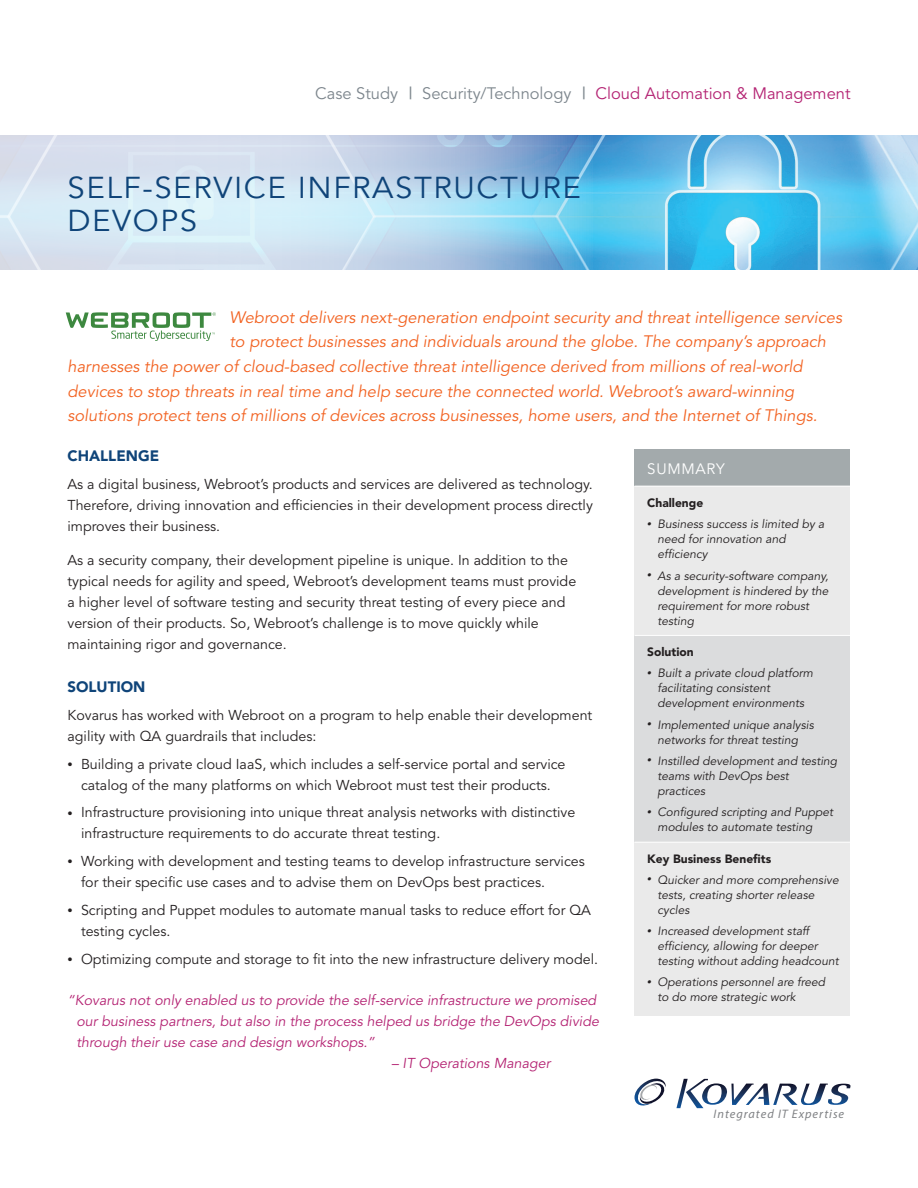
<style>
.page{position:relative;width:918px;height:1188px;background:#fff}
.page>*{position:absolute;margin:0;border:0;box-sizing:border-box;transform-origin:0 0}
.t1{font:30px/33px "Avenir";letter-spacing:.05em;color:#0f4479;scale:1.04 1}
.t2{font:italic 16.5px "Avenir";color:#f26221}
.t3{font:16.5px "Avenir";color:#7d868d}
.t4{font:900 15px "Avenir";color:#0f4479}
.t5{font:15px "Avenir";letter-spacing:.05em;color:#fff}
.t6{font:14.25px/21px "Avenir";color:#231f20}
.t7{font:italic 14.25px/21px "Avenir";color:#b42373}
.t8{font:italic 12.3px "Myriad Pro";letter-spacing:.08em;color:#808285}
.t9{font:italic 12px/15px "Avenir";color:#231f20}
.t10{font:900 12px "Avenir";color:#231f20}
.s1{font-weight:500}
.s2{color:#b42373}
.s3{font-size:10.5px}
.s4{font-size:9px}
</style>
<div class="page">
<img style="left:593px;top:135px;width:325px;height:135px">
<div style="left:634px;top:450px;width:216px;height:36px;background:#a3aaac"></div>
<div style="left:634px;top:624px;width:216px;height:243px;background:#dbdcdd"></div>
<div style="left:634px;top:842px;width:216px;height:173px;background:#eaeaea"></div>
<div style="left:634px;top:486px;width:216px;height:149px;background:#eaeaea"></div>
<svg style="left:634px;top:1078px;width:216px;height:31px"></svg>
<hr style="left:634px;top:486px;width:216px;height:1px;background:#fff">
<hr style="left:634px;top:635px;width:216px;height:1px;background:#fff">
<hr style="left:634px;top:842px;width:216px;height:1px;background:#fff">
<svg style="left:0;top:135px;width:593px;height:135px;background:#bed9ed"></svg>
<svg style="left:66px;top:312px;width:150px;height:29px"></svg>
<p class="t3" style="left:315px;top:83px;width:537px">Case Study <span class="s1">|</span> Security/Technology <span class="s1">|</span> <span class="s2">Cloud Automation &amp; Management</span></p>
<p class="t1" style="left:68px;top:172px;width:495px">SELF-SERVICE INFRASTRUCTURE<br>DEVOPS</p>
<p class="t2" style="left:230px;top:308px;width:614px">Webroot delivers next-generation endpoint security and threat intelligence services</p>
<p class="t2" style="left:230px;top:332px;width:598px">to protect businesses and individuals around the globe. The company’s approach</p>
<p class="t2" style="left:68px;top:357px;width:737px">harnesses the power of cloud-based collective threat intelligence derived from millions of real-world</p>
<p class="t2" style="left:68px;top:381px;width:728px">devices to stop threats in real time and help secure the connected world. Webroot’s award-winning</p>
<p class="t2" style="left:68px;top:406px;width:751px">solutions protect tens of millions of devices across businesses, home users, and the Internet of Things.</p>
<p class="t4" style="left:68px;top:447px;width:93px">CHALLENGE</p>
<p class="t6" style="left:68px;top:474px;width:527px;text-align:justify">As a digital business, Webroot’s products and services are delivered as technology.<br>Therefore, driving innovation and efficiencies in their development process directly improves their business.</p>
<p class="t6" style="left:68px;top:550px;width:510px">As a security company, their development pipeline is unique. In addition to the typical needs for agility and speed, Webroot’s development teams must provide a higher level of software testing and security threat testing of every piece and version of their products. So, Webroot’s challenge is to move quickly while maintaining rigor and governance.</p>
<p class="t4" style="left:68px;top:678px;width:80px">SOLUTION</p>
<p class="t6" style="left:68px;top:705px;width:526px">Kovarus has worked with Webroot on a program to help enable their development agility with QA guardrails that includes:</p>
<p class="t6" style="left:68px;top:754px;width:500px;text-align:center"><span class="s3">•</span> Building a private cloud IaaS, which includes a self-service portal and service catalog of the many platforms on which Webroot must test their products.</p>
<p class="t6" style="left:81px;top:802px;width:496px;text-indent:-14px"><span class="s3">•</span> Infrastructure provisioning into unique threat analysis networks with distinctive infrastructure requirements to do accurate threat testing.</p>
<p class="t6" style="left:81px;top:851px;width:505px;text-indent:-14px"><span class="s3">•</span> Working with development and testing teams to develop infrastructure services for their specific use cases and to advise them on DevOps best practices.</p>
<p class="t6" style="left:81px;top:900px;width:512px;text-indent:-14px"><span class="s3">•</span> Scripting and Puppet modules to automate manual tasks to reduce effort for QA testing cycles.</p>
<p class="t6" style="left:68px;top:949px;width:532px"><span class="s3">•</span> Optimizing compute and storage to fit into the new infrastructure delivery model.</p>
<p class="t7" style="left:76px;top:990px;width:524px;text-indent:-9px">“Kovarus not only enabled us to provide the self-service infrastructure we promised our business partners, but also in the process helped us bridge the DevOps divide through their use case and design workshops.”</p>
<p class="t7" style="left:391px;top:1053px;width:160px">– IT Operations Manager</p>
<p class="t5" style="left:647px;top:460px;width:79px">SUMMARY</p>
<p class="t10" style="left:647px;top:496px;width:58px">Challenge</p>
<p class="t9" style="left:658px;top:517px;width:168px;text-indent:-11px"><span class="s4">•</span> Business success is limited by a need for innovation and efficiency</p>
<p class="t9" style="left:658px;top:568px;width:173px;text-indent:-11px"><span class="s4">•</span> As a security-software company, development is hindered by the requirement for more robust testing</p>
<p class="t10" style="left:647px;top:645px;width:48px">Solution</p>
<p class="t9" style="left:658px;top:666px;width:157px;text-indent:-11px"><span class="s4">•</span> Built a private cloud platform facilitating consistent development environments</p>
<p class="t9" style="left:647px;top:717px;width:169px;text-align:center"><span class="s4">•</span> Implemented unique analysis networks for threat testing</p>
<p class="t9" style="left:658px;top:754px;width:181px;text-indent:-11px"><span class="s4">•</span> Instilled development and testing teams with DevOps best practices</p>
<p class="t9" style="left:658px;top:805px;width:177px;text-indent:-11px"><span class="s4">•</span> Configured scripting and Puppet modules to automate testing</p>
<p class="t10" style="left:647px;top:851px;width:125px">Key Business Benefits</p>
<p class="t9" style="left:658px;top:873px;width:183px;text-indent:-11px"><span class="s4">•</span> Quicker and more comprehensive tests, creating shorter release cycles</p>
<p class="t9" style="left:658px;top:924px;width:183px;text-indent:-11px"><span class="s4">•</span> Increased development staff efficiency, allowing for deeper testing without adding headcount</p>
<p class="t9" style="left:658px;top:975px;width:169px;text-indent:-11px"><span class="s4">•</span> Operations personnel are freed to do more strategic work</p>
<p class="t8" style="left:714px;top:1106px;width:132px">Integrated IT Expertise</p>
</div>
